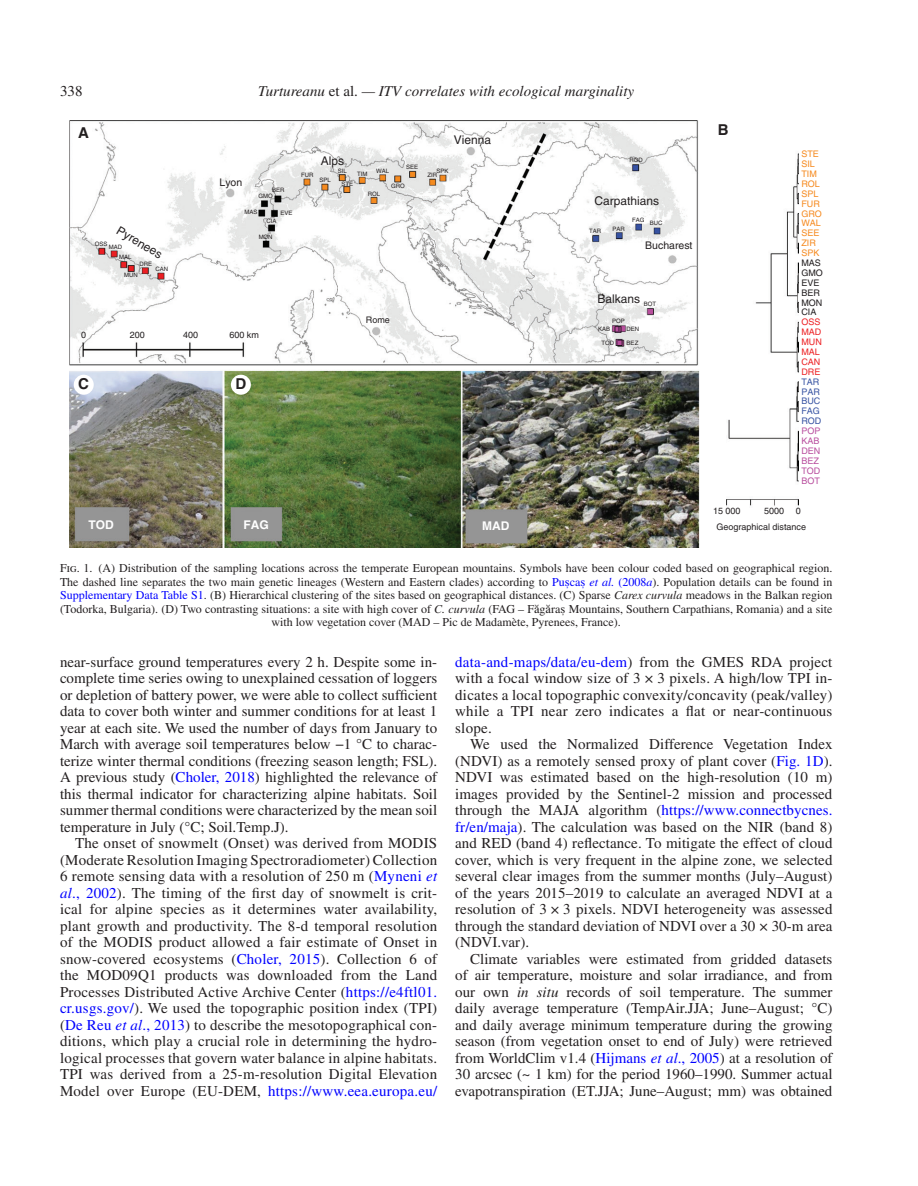
<style>
.page{position:relative;width:918px;height:1186px;background:#fff}
.page>*{position:absolute;margin:0;border:0;box-sizing:border-box;transform-origin:0 0}
.t1{font:15px/16.5px "Times LT Std";letter-spacing:.005em;color:#231f20;text-align:justify}
.t2{font:italic 15px "Times LT Std";color:#231f20}
.t3{font:700 15px "Helvetica";color:#231f20}
.t4{font:12px/13.5px "Times LT Std";color:#231f20;text-align:center}
.t5{font:12px "Helvetica";color:#231f20}
.t6{font:700 12px "Helvetica";color:#fff}
.t7{font:10.5px "Helvetica";color:#231f20}
.t8{font:9px/9.9px "Helvetica";color:#231f20}
.t9{font:9px/9.9px "Helvetica";color:#f68b21}
.t10{font:9px/9.9px "Helvetica";color:#ed2225}
.t11{font:9px/9.9px "Helvetica";color:#b9509f}
.t12{font:9px/9.9px "Helvetica";color:#3854a3}
.t13{font:6px/13px "Helvetica";color:#231f20}
.s1{font-style:normal}
.s2{color:#00f}
.s3{font-family:"Gandhari Unicode";color:#00f}
.s4{font-style:italic;color:#00f}
.s5{font-style:italic}
.s6{font-family:"Gandhari Unicode"}
</style>
<div class="page">
<img style="left:70px;top:120px;width:729px;height:428px">
<div style="left:74px;top:375px;width:20px;height:20px;background:#fff;border-radius:50%"></div>
<div style="left:231px;top:375px;width:20px;height:20px;background:#fff;border-radius:50%"></div>
<p class="t1" style="left:60px;top:83px;width:24px">338</p>
<p class="t2" style="left:258px;top:83px;width:378px">Turtureanu <span class="s1">et al.</span> — ITV correlates with ecological marginality</p>
<p class="t3" style="left:78px;top:124px;width:12px">A</p>
<p class="t5" style="left:122px;top:223px;width:52px;rotate:31deg">Pyrenees</p>
<p class="t13" style="left:95px;top:237px;width:14px">OSS</p>
<p class="t13" style="left:109px;top:240px;width:15px">MAD</p>
<p class="t13" style="left:119px;top:250px;width:14px">MAL</p>
<p class="t13" style="left:124px;top:268px;width:15px">MUN</p>
<p class="t13" style="left:139px;top:257px;width:14px">DRE</p>
<p class="t13" style="left:155px;top:263px;width:14px">CAN</p>
<p class="t7" style="left:220px;top:177px;width:24px">Lyon</p>
<p class="t13" style="left:272px;top:183px;width:14px">BER</p>
<p class="t13" style="left:281px;top:207px;width:14px">EVE</p>
<p class="t13" style="left:258px;top:189px;width:16px">GMO</p>
<p class="t13" style="left:244px;top:206px;width:15px">MAS</p>
<p class="t13" style="left:267px;top:214px;width:12px">CIA</p>
<p class="t13" style="left:259px;top:230px;width:15px">MON</p>
<p class="t8" style="left:81px;top:330px;width:7px">0</p>
<p class="t8" style="left:130px;top:330px;width:17px">200</p>
<p class="t8" style="left:183px;top:330px;width:17px">400</p>
<p class="t8" style="left:229px;top:330px;width:31px">600 km</p>
<p class="t5" style="left:454px;top:133px;width:39px">Vienna</p>
<p class="t5" style="left:321px;top:154px;width:25px">Alps</p>
<p class="t13" style="left:319px;top:173px;width:13px">SPL</p>
<p class="t13" style="left:341px;top:164px;width:13px;text-indent:-3px">SIL<br>STE</p>
<p class="t13" style="left:357px;top:167px;width:12px">TIM</p>
<p class="t13" style="left:301px;top:168px;width:14px">FUR</p>
<p class="t13" style="left:376px;top:164px;width:15px">WAL</p>
<p class="t13" style="left:406px;top:161px;width:14px">SEE</p>
<p class="t13" style="left:391px;top:180px;width:15px">GRO</p>
<p class="t13" style="left:437px;top:164px;width:14px">SPK</p>
<p class="t13" style="left:427px;top:168px;width:11px">ZIR</p>
<p class="t13" style="left:629px;top:154px;width:15px">ROD</p>
<p class="t13" style="left:368px;top:187px;width:14px">ROL</p>
<p class="t5" style="left:594px;top:194px;width:66px">Carpathians</p>
<p class="t13" style="left:589px;top:224px;width:13px">TAR</p>
<p class="t13" style="left:632px;top:213px;width:14px">FAG</p>
<p class="t13" style="left:650px;top:217px;width:14px">BUC</p>
<p class="t13" style="left:613px;top:222px;width:14px">PAR</p>
<p class="t7" style="left:645px;top:239px;width:49px">Bucharest</p>
<p class="t5" style="left:597px;top:291px;width:44px">Balkans</p>
<p class="t13" style="left:644px;top:297px;width:14px">BOT</p>
<p class="t8" style="left:366px;top:315px;width:26px">Rome</p>
<p class="t13" style="left:612px;top:314px;width:14px">POP</p>
<p class="t13" style="left:598px;top:322px;width:14px">KAB</p>
<p class="t13" style="left:627px;top:322px;width:14px">DEN</p>
<p class="t13" style="left:601px;top:336px;width:14px">TOD</p>
<p class="t13" style="left:627px;top:336px;width:13px">BEZ</p>
<p class="t3" style="left:78px;top:375px;width:12px">C</p>
<p class="t3" style="left:235px;top:375px;width:12px">D</p>
<p class="t6" style="left:89px;top:517px;width:27px">TOD</p>
<p class="t6" style="left:244px;top:517px;width:27px">FAG</p>
<p class="t6" style="left:482px;top:519px;width:29px">MAD</p>
<p class="t3" style="left:718px;top:121px;width:12px">B</p>
<p class="t9" style="left:801px;top:149px;width:22px">STE<br>SIL<br>TIM<br>ROL<br>SPL<br>FUR<br>GRO<br>WAL<br>SEE<br>ZIR<br>SPK</p>
<p class="t8" style="left:801px;top:258px;width:23px">MAS<br>GMO<br>EVE<br>BER<br>MON</p>
<p class="t8" style="left:801px;top:307px;width:17px">CIA</p>
<p class="t10" style="left:801px;top:317px;width:22px">OSS<br>MAD<br>MUN<br>MAL<br>CAN<br>DRE</p>
<p class="t12" style="left:801px;top:377px;width:21px">TAR<br>PAR<br>BUC<br>FAG<br>ROD</p>
<p class="t11" style="left:801px;top:426px;width:21px">POP<br>KAB<br>DEN<br>BEZ<br>TOD<br>BOT</p>
<p class="t8" style="left:713px;top:506px;width:29px">15 000</p>
<p class="t8" style="left:717px;top:503px;width:91px;line-height:15.8px;text-indent:48px">5000<br>Geographical distance</p>
<p class="t8" style="left:796px;top:506px;width:7px">0</p>
<p class="t4" style="left:60px;top:561px;width:774px">Fig. 1. (A) Distribution of the sampling locations across the temperate European mountains. Symbols have been colour coded based on geographical region.<br>The dashed line separates the two main genetic lineages (Western and Eastern clades) according to <span class="s2">Pu</span><span class="s3">ș</span><span class="s2">ca</span><span class="s3">ș</span> <span class="s4">et al.</span> <span class="s2">(2008</span><span class="s4">a</span>). Population details can be found in <span class="s2">Supplementary Data Table S1</span>. (B) Hierarchical clustering of the sites based on geographical distances. (C) Sparse <span class="s5">Carex curvula</span> meadows in the Balkan region (Todorka, Bulgaria). (D) Two contrasting situations: a site with high cover of <span class="s5">C. curvula</span> (FAG – F<span class="s6">ă</span>g<span class="s6">ă</span>ra<span class="s6">ș</span> Mountains, Southern Carpathians, Romania) and a site with low vegetation cover (MAD – Pic de Madamète, Pyrenees, France).</p>
<p class="t1" style="left:60px;top:653px;width:379px">near-surface ground temperatures every 2 h. Despite some in&shy;complete time series owing to unexplained cessation of loggers or depletion of battery power, we were able to collect sufficient data to cover both winter and summer conditions for at least 1 year at each site. We used the number of days from January to March with average soil temperatures below −1 °C to charac&shy;terize winter thermal conditions (freezing season length; FSL).<br>A previous study (<span class="s2">Choler, 2018</span>) highlighted the relevance of this thermal indicator for characterizing alpine habitats. Soil summer thermal conditions were characterized by the mean soil temperature in July (°C; Soil.Temp.J).</p>
<p class="t1" style="left:60px;top:835px;width:379px;text-indent:15px">The onset of snowmelt (Onset) was derived from MODIS (Moderate Resolution Imaging Spectroradiometer) Collection 6 remote sensing data with a resolution of 250 m (<span class="s2">Myneni</span> <span class="s4">et al</span><span class="s2">., 2002</span>). The timing of the first day of snowmelt is crit&shy;ical for alpine species as it determines water availability, plant growth and productivity. The 8-d temporal resolution of the MODIS product allowed a fair estimate of Onset in snow-covered ecosystems (<span class="s2">Choler, 2015</span>). Collection 6 of the MOD09Q1 products was downloaded from the Land Processes Distributed Active Archive Center (<span class="s2">https://e4ftl01. cr.usgs.gov/</span>). We used the topographic position index (TPI) (<span class="s2">De Reu</span> <span class="s4">et al</span><span class="s2">., 2013</span>) to describe the mesotopographical con&shy;ditions, which play a crucial role in determining the hydro&shy;logical processes that govern water balance in alpine habitats.<br>TPI was derived from a 25-m-resolution Digital Elevation Model over Europe (EU-DEM, <span class="s2">https://www.eea.europa.eu/</span></p>
<p class="t1" style="left:455px;top:653px;width:379px"><span class="s2">data-and-maps/data/eu-dem</span>) from the GMES RDA project with a focal window size of 3 × 3 pixels. A high/low TPI in&shy;dicates a local topographic convexity/concavity (peak/valley) while a TPI near zero indicates a flat or near-continuous slope.</p>
<p class="t1" style="left:455px;top:736px;width:379px;text-indent:15px">We used the Normalized Difference Vegetation Index (NDVI) as a remotely sensed proxy of plant cover (<span class="s2">Fig. 1D</span>).<br>NDVI was estimated based on the high-resolution (10 m) images provided by the Sentinel-2 mission and processed through the MAJA algorithm (<span class="s2">https://www.connectbycnes. fr/en/maja</span>). The calculation was based on the NIR (band 8) and RED (band 4) reflectance. To mitigate the effect of cloud cover, which is very frequent in the alpine zone, we selected several clear images from the summer months (July–August) of the years 2015–2019 to calculate an averaged NDVI at a resolution of 3 × 3 pixels. NDVI heterogeneity was assessed through the standard deviation of NDVI over a 30 × 30-m area (NDVI.var).</p>
<p class="t1" style="left:455px;top:950px;width:379px;text-indent:15px">Climate variables were estimated from gridded datasets of air temperature, moisture and solar irradiance, and from our own <span class="s5">in situ</span> records of soil temperature. The summer daily average temperature (TempAir.JJA; June–August; °C) and daily average minimum temperature during the growing season (from vegetation onset to end of July) were retrieved from WorldClim v1.4 (<span class="s2">Hijmans</span> <span class="s4">et al</span><span class="s2">., 2005</span>) at a resolution of 30 arcsec (~ 1 km) for the period 1960–1990. Summer actual evapotranspiration (ET.JJA; June–August; mm) was obtained</p>
</div>
